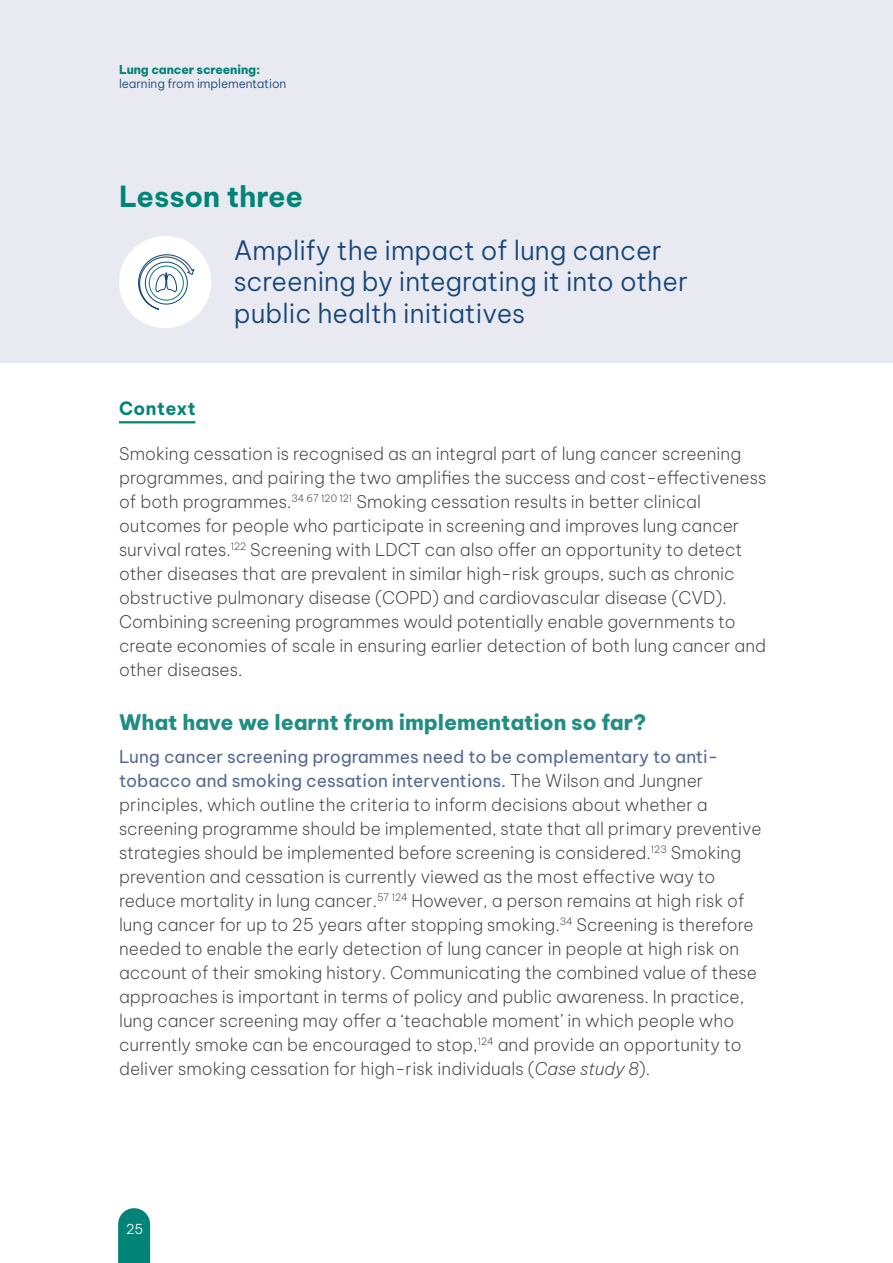
<style>
.page{position:relative;width:893px;height:1263px;background:#fff}
.page>*{position:absolute;margin:0;border:0;box-sizing:border-box;transform-origin:0 0}
.Lesson_number{font:700 28.5px "Be Vietnam Pro";letter-spacing:-.005em;color:#008478}
.Lesson_Subtitle{font:300 26.25px/31.5px "Be Vietnam Pro";color:#174677}
.Lessons_Question{font:800 21px "Be Vietnam Pro";letter-spacing:-.005em;color:#208e84}
.Lesson_Context{font:700 18px "Be Vietnam Pro";letter-spacing:.025em;color:#008478}
.Central_Text{font:200 17.25px/24px "Be Vietnam Pro";color:#3c3c3b}
.t1{font:300 13.5px "Be Vietnam Pro";color:#fff}
.t2{font:300 12px/13.5px "Be Vietnam Pro";letter-spacing:-.005em;color:#174677}
.s1{font-weight:800;color:#008478}
.s2{font-weight:400;color:#566994}
.s3{font-style:italic}
</style>
<div class="page">
<svg style="left:118px;top:1208px;width:32px;height:55px;background:#118c81"></svg>
<div style="left:0;top:0;width:893px;height:363px;background:#e9e9f1"></div>
<hr style="left:119px;top:421px;width:76px;height:2px;background:#008478">
<div style="left:119px;top:236px;width:92px;height:92px;background:#fff;border-radius:50%"></div>
<svg style="left:138px;top:239px;width:57px;height:89px"></svg>
<p class="t2" style="left:119px;top:62px;width:169px"><span class="s1">Lung cancer screening: </span>learning from implementation</p>
<p class="Lesson_number" style="left:119px;top:172px;width:186px">Lesson three</p>
<p class="Lesson_Subtitle" style="left:234px;top:232px;width:456px">Amplify the impact of lung cancer screening by integrating it into other public health initiatives</p>
<p class="Lesson_Context" style="left:119px;top:393px;width:78px">Context</p>
<p class="Central_Text" style="left:119px;top:440px;width:649px">Smoking cessation is recognised as an integral part of lung cancer screening programmes, and pairing the two amplifies the success and cost-effectiveness of both programmes.<sup>34</sup> <sup>67</sup> <sup>120</sup> <sup>121</sup> Smoking cessation results in better clinical outcomes for people who participate in screening and improves lung cancer survival rates.<sup>122</sup> Screening with LDCT can also offer an opportunity to detect other diseases that are prevalent in similar high-risk groups, such as chronic obstructive pulmonary disease (COPD) and cardiovascular disease (CVD).<br>Combining screening programmes would potentially enable governments to create economies of scale in ensuring earlier detection of both lung cancer and other diseases.</p>
<p class="Lessons_Question" style="left:119px;top:704px;width:529px">What have we learnt from implementation so far?</p>
<p class="Central_Text" style="left:119px;top:743px;width:644px"><span class="s2">Lung cancer screening programmes need to be complementary to anti&shy;tobacco and smoking cessation interventions.</span> The Wilson and Jungner principles, which outline the criteria to inform decisions about whether a screening programme should be implemented, state that all primary preventive strategies should be implemented before screening is considered.<sup>123</sup> Smoking prevention and cessation is currently viewed as the most effective way to reduce mortality in lung cancer.<sup>57</sup> <sup>124</sup> However, a person remains at high risk of lung cancer for up to 25 years after stopping smoking.<sup>34</sup> Screening is therefore needed to enable the early detection of lung cancer in people at high risk on account of their smoking history. Communicating the combined value of these approaches is important in terms of policy and public awareness. In practice, lung cancer screening may offer a ‘teachable moment’ in which people who currently smoke can be encouraged to stop,<sup>124</sup> and provide an opportunity to deliver smoking cessation for high-risk individuals (<span class="s3">Case study 8</span>).</p>
<p class="t1" style="left:126px;top:1218px;width:19px">25</p>
</div>
